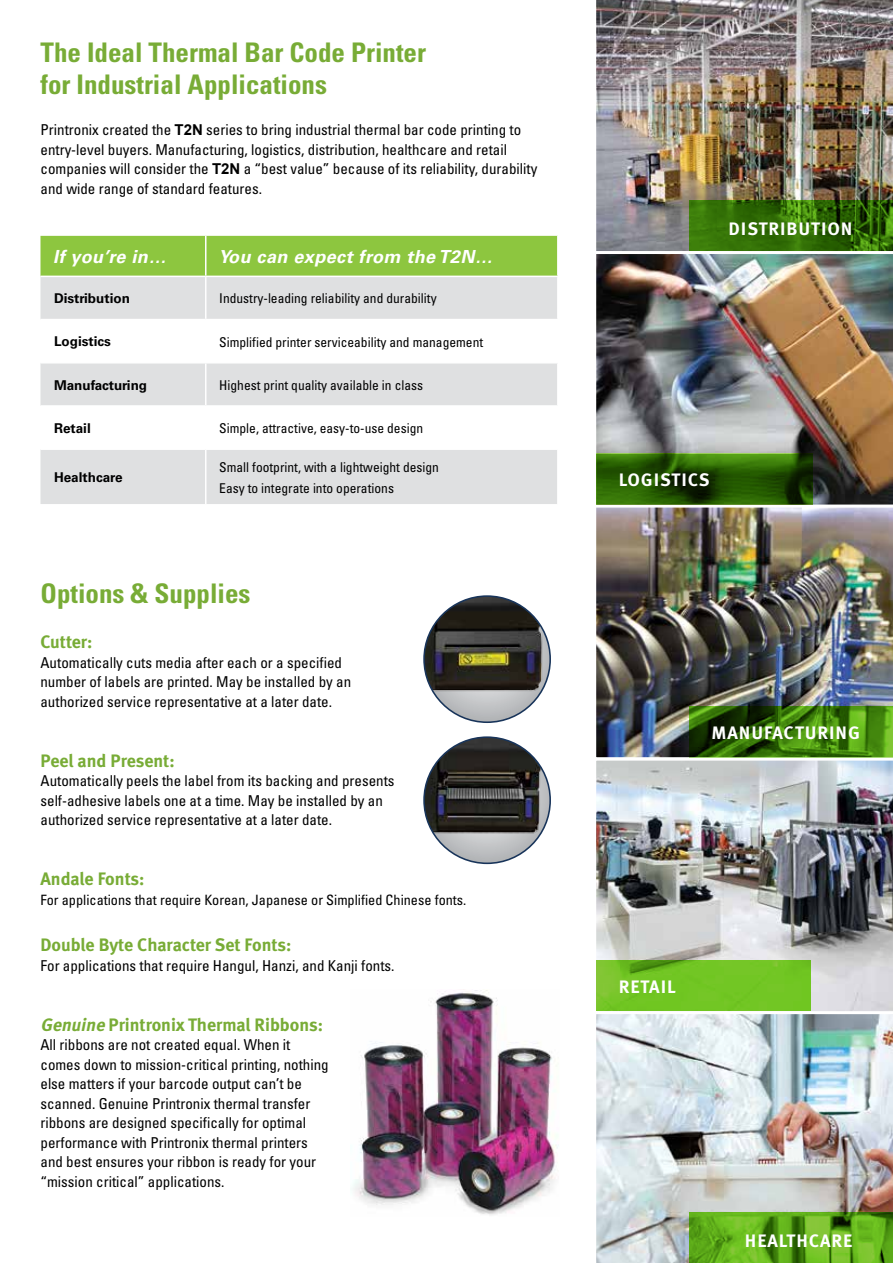
<style>
.page{position:relative;width:893px;height:1263px;background:#fff}
.page>*{position:absolute;margin:0;border:0;box-sizing:border-box;transform-origin:0 0}
.t1{font:700 condensed 27px/32.4px "Univers LT";color:#78ac36}
.t2{font:18px "Meta Bold LF";color:#78ac36}
.t3{font:18px "Meta Bold LF Caps";letter-spacing:.05em;color:#fff}
.t4{font:italic 700 18px "Univers LT";letter-spacing:.025em;color:#fff}
.t5{font:condensed 15px/19.5px "Univers LT";color:#000}
.t6{font:condensed 14.25px "Univers LT";color:#000}
.t7{font:condensed 13.5px/21px "Univers LT";color:#000}
.t8{font:700 13.5px "Univers LT";color:#000}
.s1{font-family:"Arial";font-weight:700;font-stretch:normal}
.s2{font-style:italic}
</style>
<div class="page">
<svg style="left:424px;top:596px;width:126px;height:126px;background:#aeb1b6"></svg>
<img style="left:424px;top:598px;width:126px;height:102px">
<svg style="left:424px;top:737px;width:126px;height:126px;background:#acb0b5"></svg>
<img style="left:424px;top:739px;width:122px;height:102px">
<div style="left:40px;top:236px;width:517px;height:40px;background:#8dc63f"></div>
<div style="left:40px;top:277px;width:517px;height:227px;background:#dfe0e1"></div>
<svg style="left:40px;top:320px;width:517px;height:128px"></svg>
<hr style="left:205px;top:236px;width:1px;height:40px;background:#fff">
<hr style="left:205px;top:277px;width:1px;height:42px;background:#fff">
<hr style="left:40px;top:319px;width:166px;height:1px;background:#fff">
<hr style="left:206px;top:319px;width:353px;height:1px;background:#fff">
<hr style="left:205px;top:320px;width:1px;height:42px;background:#fff">
<hr style="left:40px;top:362px;width:166px;height:1px;background:#fff">
<hr style="left:206px;top:362px;width:353px;height:1px;background:#fff">
<hr style="left:205px;top:363px;width:1px;height:42px;background:#fff">
<hr style="left:40px;top:405px;width:166px;height:2px;background:#fff">
<hr style="left:206px;top:405px;width:353px;height:2px;background:#fff">
<hr style="left:205px;top:407px;width:1px;height:41px;background:#fff">
<hr style="left:40px;top:448px;width:166px;height:2px;background:#fff">
<hr style="left:206px;top:448px;width:353px;height:2px;background:#fff">
<hr style="left:205px;top:450px;width:1px;height:54px;background:#fff">
<img style="left:596px;top:0;width:297px;height:250px">
<svg style="left:689px;top:200px;width:204px;height:50px;background:#326c06"></svg>
<img style="left:596px;top:509px;width:297px;height:247px">
<svg style="left:689px;top:706px;width:204px;height:50px;background:#376f0b"></svg>
<img style="left:596px;top:1016px;width:297px;height:247px">
<svg style="left:689px;top:1212px;width:204px;height:51px;background:#5fa91c"></svg>
<img style="left:596px;top:756px;width:297px;height:260px">
<svg style="left:596px;top:960px;width:214px;height:51px;background:#71c323"></svg>
<img style="left:596px;top:250px;width:297px;height:259px">
<svg style="left:596px;top:454px;width:216px;height:51px;background:#275804"></svg>
<img style="left:353px;top:990px;width:205px;height:225px">
<h1 class="t1" style="left:40px;top:36px;width:387px">The Ideal Thermal Bar Code Printer for Industrial Applications</h1>
<p class="t5" style="left:40px;top:120px;width:498px">Printronix created the <span class="s1">T2N</span> series to bring industrial thermal bar code printing to entry-level buyers. Manufacturing, logistics, distribution, healthcare and retail companies will consider the <span class="s1">T2N</span> a “best value” because of its reliability, durability and wide range of standard features.</p>
<p class="t4" style="left:53px;top:246px;width:115px">If you’re in…</p>
<p class="t4" style="left:218px;top:246px;width:276px">You can expect from the T2N…</p>
<p class="t8" style="left:54px;top:291px;width:77px">Distribution</p>
<p class="t7" style="left:219px;top:288px;width:219px">Industry-leading reliability and durability</p>
<p class="t8" style="left:54px;top:334px;width:59px">Logistics</p>
<p class="t7" style="left:219px;top:331px;width:265px">Simplified printer serviceability and management</p>
<p class="t8" style="left:54px;top:377px;width:95px">Manufacturing</p>
<p class="t7" style="left:219px;top:374px;width:205px">Highest print quality available in class</p>
<p class="t8" style="left:54px;top:420px;width:38px">Retail</p>
<p class="t7" style="left:219px;top:417px;width:205px">Simple, attractive, easy-to-use design</p>
<p class="t8" style="left:54px;top:469px;width:70px">Healthcare</p>
<p class="t7" style="left:219px;top:456px;width:221px">Small footprint, with a lightweight design<br>Easy to integrate into operations</p>
<h1 class="t1" style="left:40px;top:577px;width:212px">Options &amp; Supplies</h1>
<p class="t2" style="left:40px;top:631px;width:54px">Cutter:</p>
<p class="t5" style="left:40px;top:652px;width:312px">Automatically cuts media after each or a specified number of labels are printed. May be installed by an authorized service representative at a later date.</p>
<p class="t2" style="left:40px;top:750px;width:136px">Peel and Present:</p>
<p class="t5" style="left:41px;top:771px;width:356px">Automatically peels the label from its backing and presents self-adhesive labels one at a time. May be installed by an authorized service representative at a later date.</p>
<p class="t2" style="left:40px;top:868px;width:106px">Andale Fonts:</p>
<p class="t6" style="left:40px;top:891px;width:427px">For applications that require Korean, Japanese or Simplified Chinese fonts.</p>
<p class="t2" style="left:40px;top:934px;width:252px">Double Byte Character Set Fonts:</p>
<p class="t5" style="left:41px;top:955px;width:356px">For applications that require Hangul, Hanzi, and Kanji fonts.</p>
<p class="t2" style="left:40px;top:1014px;width:284px"><span class="s2">Genuine</span> Printronix Thermal Ribbons:</p>
<p class="t5" style="left:40px;top:1035px;width:290px">All ribbons are not created equal. When it comes down to mission-critical printing, nothing else matters if your barcode output can’t be scanned. Genuine Printronix thermal transfer ribbons are designed specifically for optimal performance with Printronix thermal printers and best ensures your ribbon is ready for your “mission critical” applications.</p>
<p class="t3" style="left:728px;top:218px;width:24px">DISTRIBUTION</p>
<p class="t3" style="left:619px;top:469px;width:92px">LOGISTICS</p>
<p class="t3" style="left:712px;top:721px;width:150px">MANUFACTURING</p>
<p class="t3" style="left:619px;top:976px;width:58px">RETAIL</p>
<p class="t3" style="left:745px;top:1230px;width:109px">HEALTHCARE</p>
</div>
